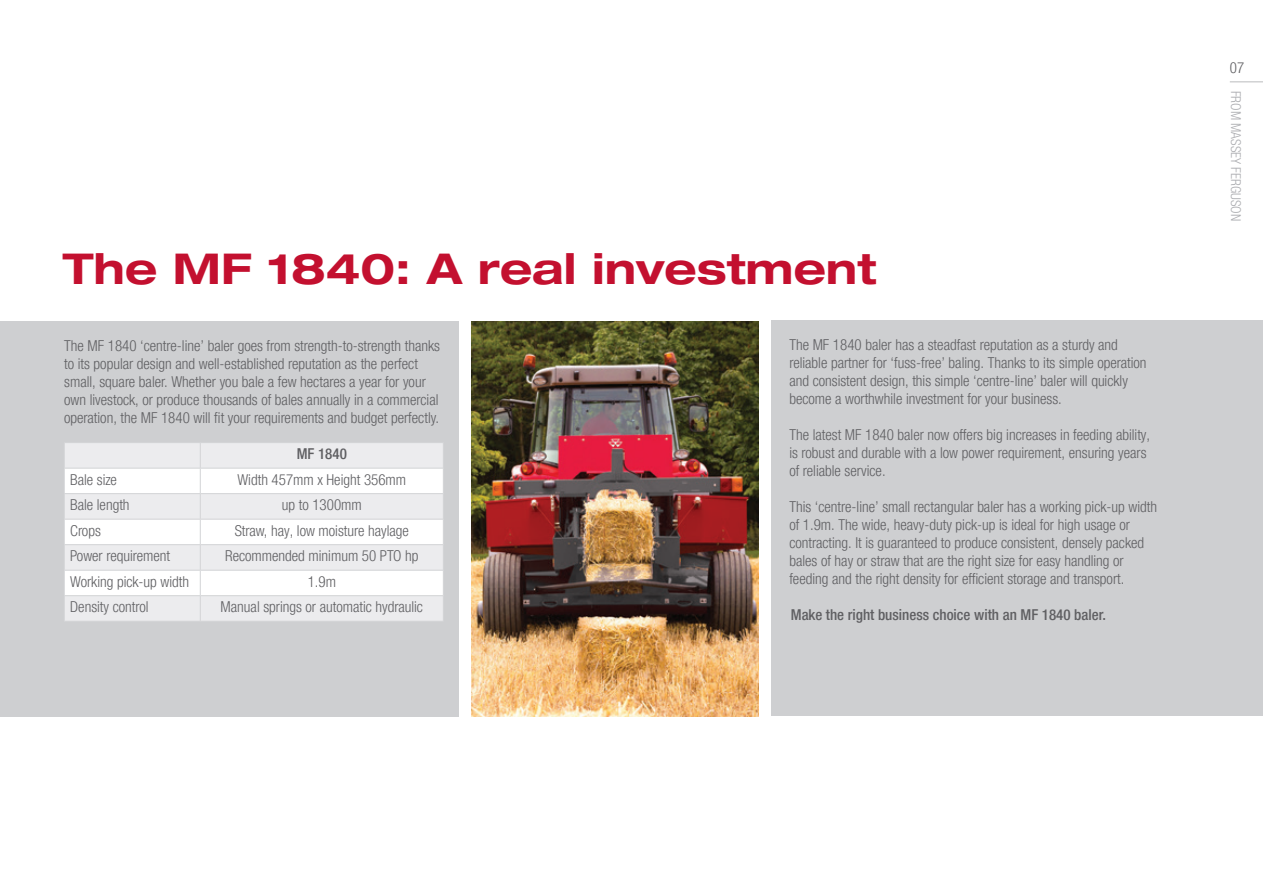
<style>
.page{position:relative;width:1263px;height:893px;background:#fff}
.page>*{position:absolute;margin:0;border:0;box-sizing:border-box;transform-origin:0 0}
.t1{font:700 expanded 42.6px "Helvetica Neue";color:#c3102f}
.t2{font:300 condensed 15px/18px "Helvetica Neue LTW1 G";color:#5f5f62}
.t3{font:500 condensed 15px "Helvetica Neue LTW1 G";color:#5f5f62}
.t4{font:300 condensed 13.5px "Helvetica Neue LTW1 G";color:#abacb0}
</style>
<div class="page">
<div style="left:771px;top:320px;width:492px;height:396px;background:#cecfd1"></div>
<div style="left:0;top:321px;width:459px;height:396px;background:#cecfd1"></div>
<img style="left:472px;top:321px;width:286px;height:396px">
<div style="left:65px;top:443px;width:378px;height:178px;background:#ececee"></div>
<svg style="left:65px;top:469px;width:378px;height:126px;background:#f6f6f7"></svg>
<hr style="left:64px;top:442px;width:136px;height:1px;background:#d3d4d6">
<hr style="left:200px;top:442px;width:244px;height:1px;background:#d3d4d6">
<hr style="left:64px;top:468px;width:136px;height:1px;background:#d3d4d6">
<hr style="left:200px;top:468px;width:244px;height:1px;background:#d3d4d6">
<hr style="left:64px;top:493px;width:136px;height:1px;background:#d3d4d6">
<hr style="left:200px;top:493px;width:244px;height:1px;background:#d3d4d6">
<hr style="left:64px;top:519px;width:136px;height:1px;background:#d3d4d6">
<hr style="left:200px;top:519px;width:244px;height:1px;background:#d3d4d6">
<hr style="left:64px;top:544px;width:136px;height:1px;background:#d3d4d6">
<hr style="left:200px;top:544px;width:244px;height:1px;background:#d3d4d6">
<svg style="left:64px;top:469px;width:1px;height:126px"></svg>
<svg style="left:200px;top:443px;width:1px;height:178px"></svg>
<hr style="left:64px;top:570px;width:136px;height:1px;background:#d3d4d6">
<hr style="left:64px;top:595px;width:136px;height:1px;background:#d3d4d6">
<hr style="left:64px;top:621px;width:136px;height:1px;background:#d3d4d6">
<hr style="left:200px;top:570px;width:244px;height:1px;background:#d3d4d6">
<hr style="left:200px;top:595px;width:244px;height:1px;background:#d3d4d6">
<hr style="left:200px;top:621px;width:244px;height:1px;background:#d3d4d6">
<hr style="left:1230px;top:81px;width:33px;height:1px;background:#babbbe">
<p class="t1" style="left:63px;top:242px;width:815px">The MF 1840: A real investment</p>
<p class="t2" style="left:64px;top:337px;width:377px">The MF 1840 ‘centre-line’ baler goes from strength-to-strength thanks to its popular design and well-established reputation as the perfect small, square baler. Whether you bale a few hectares a year for your own livestock, or produce thousands of bales annually in a commercial operation, the MF 1840 will fit your requirements and budget perfectly.</p>
<p class="t3" style="left:297px;top:445px;width:52px">MF 1840</p>
<p class="t2" style="left:70px;top:471px;width:48px">Bale size</p>
<p class="t2" style="left:237px;top:471px;width:170px">Width 457mm x Height 356mm</p>
<p class="t2" style="left:70px;top:496px;width:61px">Bale length</p>
<p class="t2" style="left:282px;top:496px;width:81px">up to 1300mm</p>
<p class="t2" style="left:70px;top:522px;width:32px">Crops</p>
<p class="t2" style="left:235px;top:522px;width:176px">Straw, hay, low moisture haylage</p>
<p class="t2" style="left:70px;top:547px;width:101px">Power requirement</p>
<p class="t2" style="left:225px;top:547px;width:195px">Recommended minimum 50 PTO hp</p>
<p class="t2" style="left:70px;top:573px;width:120px">Working pick-up width</p>
<p class="t2" style="left:308px;top:573px;width:30px">1.9m</p>
<p class="t2" style="left:70px;top:598px;width:80px">Density control</p>
<p class="t2" style="left:221px;top:598px;width:204px">Manual springs or automatic hydraulic</p>
<p class="t2" style="left:789px;top:336px;width:359px">The MF 1840 baler has a steadfast reputation as a sturdy and reliable partner for ‘fuss-free’ baling. Thanks to its simple operation and consistent design, this simple ‘centre-line’ baler will quickly become a worthwhile investment for your business.</p>
<p class="t2" style="left:789px;top:426px;width:362px">The latest MF 1840 baler now offers big increases in feeding ability, is robust and durable with a low power requirement, ensuring years of reliable service.</p>
<p class="t2" style="left:789px;top:498px;width:369px">This ‘centre-line’ small rectangular baler has a working pick-up width of 1.9m. The wide, heavy-duty pick-up is ideal for high usage or contracting. It is guaranteed to produce consistent, densely packed bales of hay or straw that are the right size for easy handling or feeding and the right density for efficient storage and transport.</p>
<p class="t3" style="left:791px;top:605px;width:317px">Make the right business choice with an MF 1840 baler.</p>
<p class="t2" style="left:1230px;top:59px;width:16px">07</p>
<p class="t4" style="left:1244px;top:91px;width:132px;rotate:90deg">FROM MASSEY FERGUSON</p>
</div>
